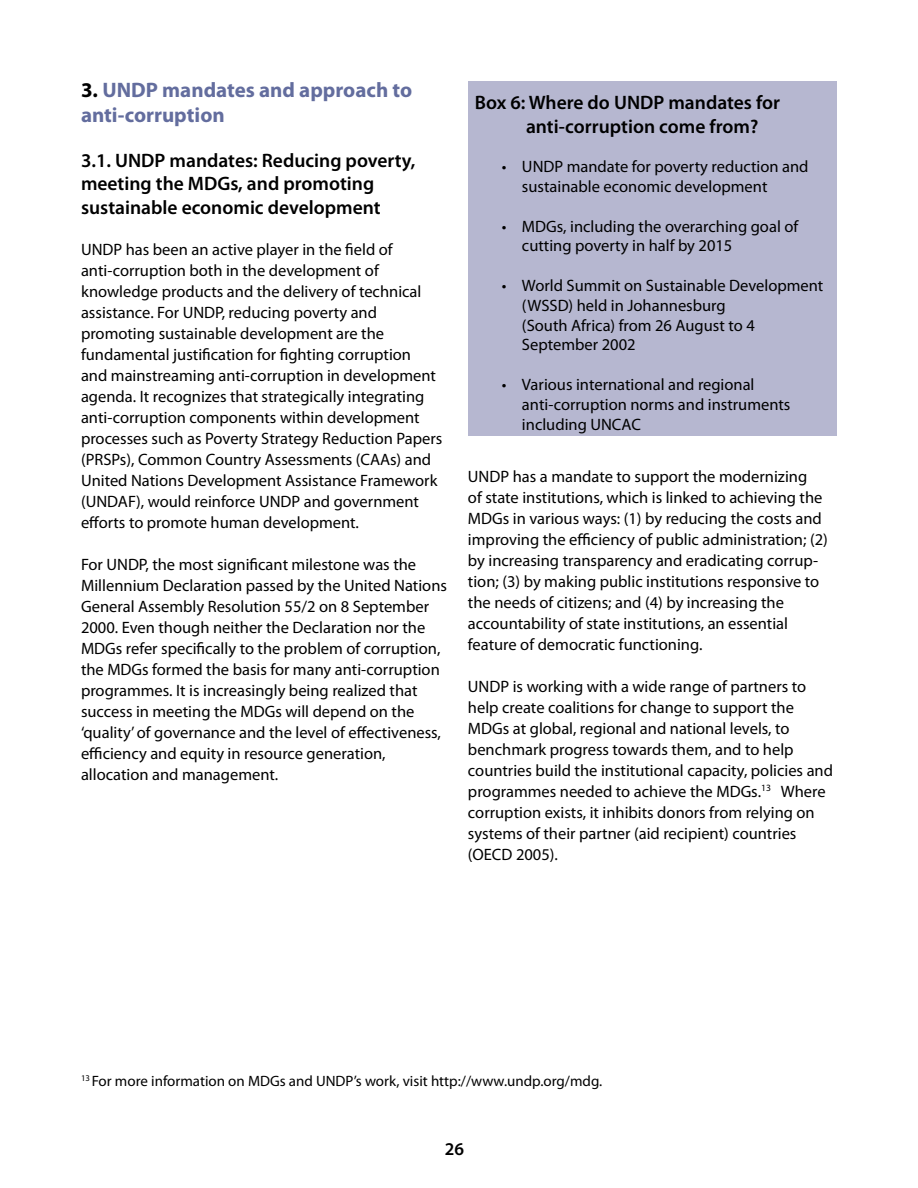
<style>
.page{position:relative;width:918px;height:1188px;background:#fff}
.page>*{position:absolute;margin:0;border:0;box-sizing:border-box;transform-origin:0 0}
.t1{font:700 21px/25.2px "Myriad Pro";color:#636d9e}
.t2{font:600 19.5px/23.4px "Myriad Pro";color:#000}
.t3{font:600 18px "Myriad Pro";color:#000}
.t4{font:16.5px/21px "Myriad Pro";color:#000}
.t5{font:15px "Myriad Pro";color:#000}
.s1{color:#000}
</style>
<div class="page">
<div style="left:468px;top:81px;width:369px;height:355px;background:#b6b7d0"></div>
<p class="t1" style="left:81px;top:76px;width:333px"><span class="s1">3.</span> UNDP mandates and approach to anti-corruption</p>
<p class="t2" style="left:81px;top:148px;width:336px">3.1. UNDP mandates: Reducing poverty, meeting the MDGs, and promoting sustainable economic development</p>
<p class="t4" style="left:81px;top:238px;width:363px">UNDP has been an active player in the field of anti-corruption both in the development of knowledge products and the delivery of technical assistance. For UNDP, reducing poverty and promoting sustainable development are the fundamental justification for fighting corruption<br>and mainstreaming anti-corruption in development agenda. It recognizes that strategically integrating anti-corruption components within development processes such as Poverty Strategy Reduction Papers (PRSPs), Common Country Assessments (CAAs) and United Nations Development Assistance Framework (UNDAF), would reinforce UNDP and government efforts to promote human development.</p>
<p class="t4" style="left:81px;top:553px;width:368px">For UNDP, the most significant milestone was the Millennium Declaration passed by the United Nations General Assembly Resolution 55/2 on 8 September 2000. Even though neither the Declaration nor the MDGs refer specifically to the problem of corruption, the MDGs formed the basis for many anti-corruption programmes. It is increasingly being realized that success in meeting the MDGs will depend on the ‘quality’ of governance and the level of effectiveness, efficiency and equity in resource generation, allocation and management.</p>
<p class="t2" style="left:526px;top:90px;width:256px;text-indent:-51px">Box 6: Where do UNDP mandates for anti-corruption come from?</p>
<p class="t4" style="left:522px;top:156px;width:288px;line-height:19.8px;text-indent:-20px">• UNDP mandate for poverty reduction and sustainable economic development</p>
<p class="t4" style="left:522px;top:216px;width:278px;line-height:19.8px;text-indent:-20px">• MDGs, including the overarching goal of cutting poverty in half by 2015</p>
<p class="t4" style="left:522px;top:275px;width:303px;line-height:19.8px;text-indent:-20px">• World Summit on Sustainable Development (WSSD) held in Johannesburg<br>(South Africa) from 26 August to 4<br>September 2002</p>
<p class="t4" style="left:522px;top:374px;width:270px;line-height:19.8px;text-indent:-20px">• Various international and regional anti-corruption norms and instruments including UNCAC</p>
<p class="t4" style="left:468px;top:465px;width:361px">UNDP has a mandate to support the modernizing<br>of state institutions, which is linked to achieving the MDGs in various ways: (1) by reducing the costs and improving the efficiency of public administration; (2) by increasing transparency and eradicating corrup&shy;tion; (3) by making public institutions responsive to the needs of citizens; and (4) by increasing the accountability of state institutions, an essential feature of democratic functioning.</p>
<p class="t4" style="left:468px;top:675px;width:367px">UNDP is working with a wide range of partners to help create coalitions for change to support the MDGs at global, regional and national levels, to benchmark progress towards them, and to help countries build the institutional capacity, policies and programmes needed to achieve the MDGs.<sup>13</sup> Where corruption exists, it inhibits donors from relying on systems of their partner (aid recipient) countries (OECD 2005).</p>
<p class="t5" style="left:81px;top:1071px;width:523px"><sup>13</sup> For more information on MDGs and UNDP’s work, visit http://www.undp.org/mdg.</p>
<p class="t3" style="left:445px;top:1137px;width:21px">26</p>
</div>
